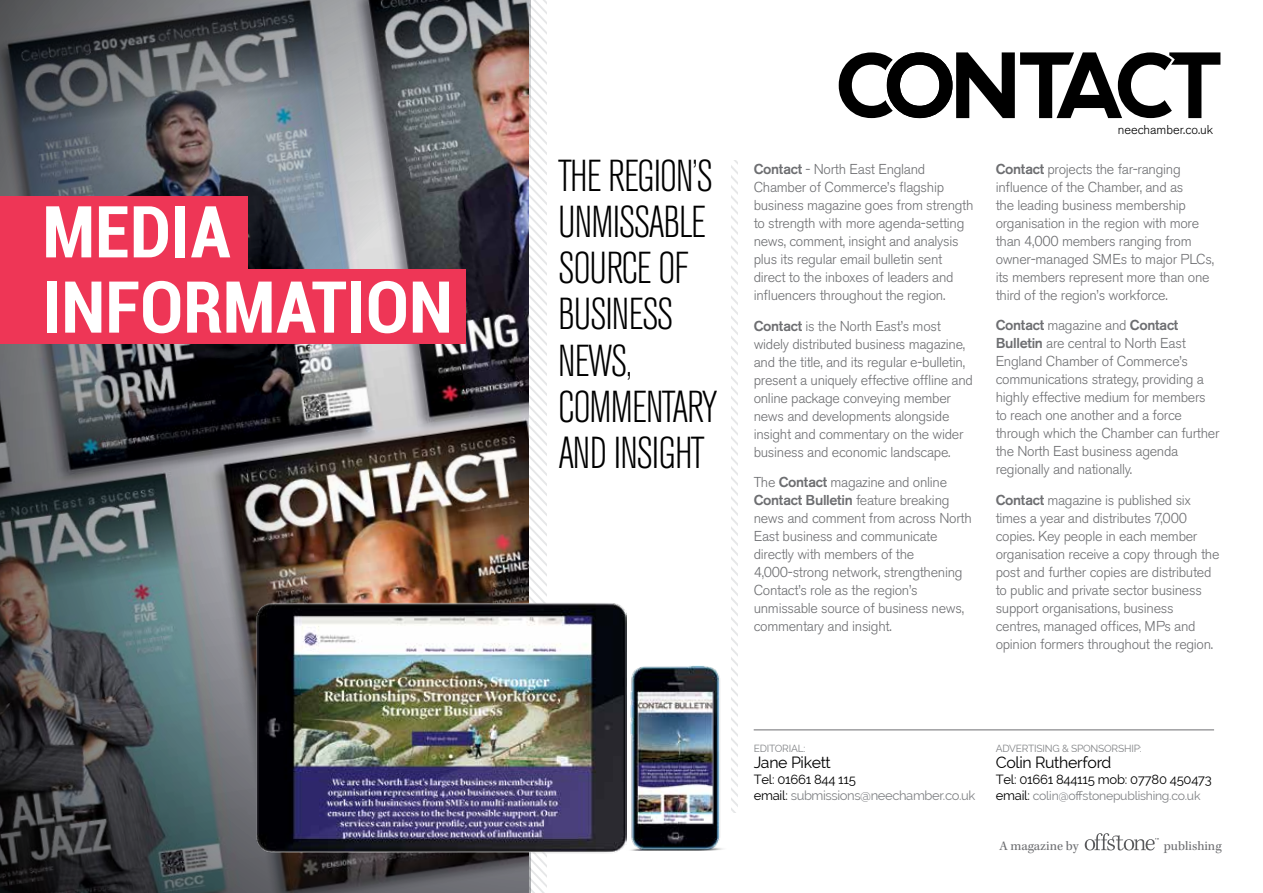
<style>
.page{position:relative;width:1263px;height:893px;background:#fff}
.page>*{position:absolute;margin:0;border:0;box-sizing:border-box;transform-origin:0 0}
.t1{font:700 condensed 71.85px/75.3px "Roboto";color:#fff}
.t2{font:300 condensed 44.25px/46.3px "Akzidenz Grotesk BE";letter-spacing:-.03em;color:#000}
.t3{font:15.9px "Raleway";letter-spacing:-.02em;color:#000}
.t4{font:300 14.25px/18px "Akzidenz Grotesk BE";letter-spacing:-.02em;color:#6d6e71}
.t5{font:13.2px "Kepler Std";color:#6d6e71}
.t6{font:13.05px/15.9px "Raleway";letter-spacing:-.03em;color:#808285}
.t7{font:13.05px "Raleway";letter-spacing:-.02em;color:#000}
.t8{font:300 12.75px "Akzidenz Grotesk BE";color:#000}
.t9{font:12.3px "Raleway";letter-spacing:-.02em;color:#808285}
.t10{font:10.2px "Raleway";letter-spacing:-.02em;color:#808285}
.s1{font-weight:500}
.s2{color:#000}
.s3{font-size:13.05px;color:#000}
</style>
<div class="page">
<svg style="left:731px;top:160px;width:7px;height:653px"></svg>
<svg style="left:1085px;top:833px;width:74px;height:17px"></svg>
<svg style="left:530px;top:0;width:16px;height:893px"></svg>
<hr style="left:754px;top:730px;width:460px;height:1px;background:#6d6e71">
<img style="left:0;top:0;width:530px;height:893px">
<div style="left:0;top:196px;width:248px;height:81px;background:#ee3656"></div>
<div style="left:0;top:269px;width:466px;height:75px;background:#ee3656"></div>
<svg style="left:839px;top:52px;width:381px;height:66px"></svg>
<img style="left:250px;top:574px;width:376px;height:303px">
<img style="left:626px;top:666px;width:97px;height:185px">
<h1 class="t1" style="left:42px;top:191px;width:412px">MEDIA<br>INFORMATION</h1>
<h2 class="t2" style="left:558px;top:153px;width:161px">THE REGION’S<br>UNMISSABLE<br>SOURCE OF<br>BUSINESS<br>NEWS,<br>COMMENTARY<br>AND INSIGHT</h2>
<p class="t4" style="left:754px;top:160px;width:221px"><span class="s1">Contact</span> - North East England Chamber of Commerce’s flagship business magazine goes from strength to strength with more agenda-setting news, comment, insight and analysis plus its regular email bulletin sent direct to the inboxes of leaders and influencers throughout the region.</p>
<p class="t4" style="left:754px;top:317px;width:221px"><span class="s1">Contact</span> is the North East’s most widely distributed business magazine, and the title, and its regular e-bulletin, present a uniquely effective offline and online package conveying member news and developments alongside insight and commentary on the wider business and economic landscape.</p>
<p class="t4" style="left:754px;top:474px;width:220px">The <span class="s1">Contact</span> magazine and online<br><span class="s1">Contact Bulletin</span> feature breaking news and comment from across North<br>East business and communicate directly with members of the<br>4,000-strong network, strengthening<br>Contact’s role as the region’s unmissable source of business news, commentary and insight.</p>
<p class="t8" style="left:1118px;top:122px;width:97px">neechamber.co.uk</p>
<p class="t4" style="left:996px;top:160px;width:220px"><span class="s1">Contact</span> projects the far-ranging influence of the Chamber, and as<br>the leading business membership organisation in the region with more than 4,000 members ranging from owner-managed SMEs to major PLCs, its members represent more than one third of the region’s workforce.</p>
<p class="t4" style="left:996px;top:317px;width:225px"><span class="s1">Contact</span> magazine and <span class="s1">Contact Bulletin</span> are central to North East England Chamber of Commerce’s communications strategy, providing a highly effective medium for members to reach one another and a force through which the Chamber can further the North East business agenda regionally and nationally.</p>
<p class="t4" style="left:996px;top:492px;width:225px"><span class="s1">Contact</span> magazine is published six times a year and distributes 7,000 copies. Key people in each member organisation receive a copy through the post and further copies are distributed to public and private sector business support organisations, business centres, managed offices, MPs and opinion formers throughout the region.</p>
<p class="t10" style="left:754px;top:743px;width:53px">EDITORIAL:</p>
<p class="t3" style="left:754px;top:753px;width:79px">Jane Pikett</p>
<p class="t6" style="left:754px;top:771px;width:223px"><span class="s2">Tel: 01661 844 115<br>email:</span> submissions@neechamber.co.uk</p>
<p class="t10" style="left:996px;top:743px;width:147px">ADVERTISING &amp; SPONSORSHIP:</p>
<p class="t3" style="left:996px;top:753px;width:117px">Colin Rutherford</p>
<p class="t7" style="left:996px;top:772px;width:218px">Tel: 01661 844115 mob: 07780 450473</p>
<p class="t9" style="left:996px;top:788px;width:206px"><span class="s3">email:</span> colin@offstonepublishing.co.uk</p>
<p class="t5" style="left:999px;top:838px;width:81px">A magazine by</p>
<p class="t5" style="left:1164px;top:838px;width:59px">publishing</p>
</div>
